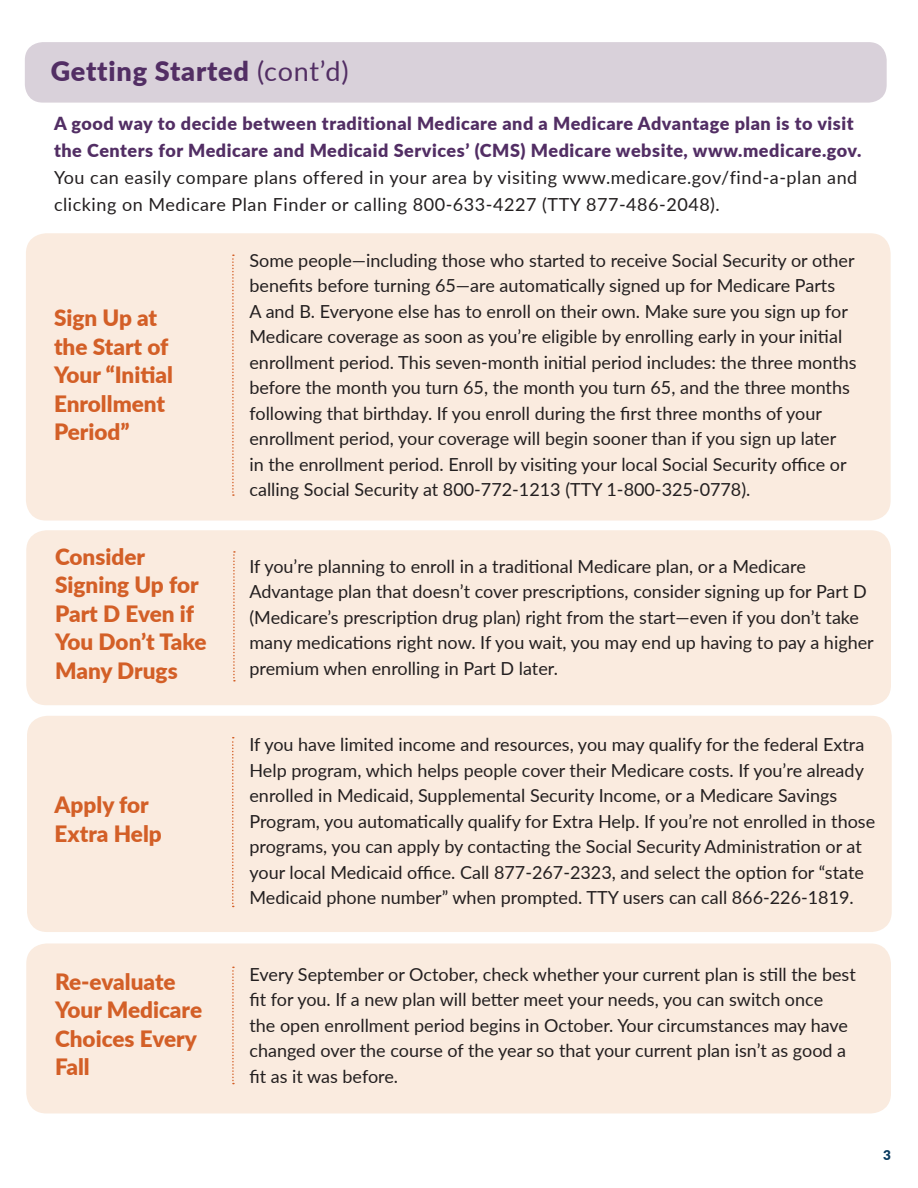
<style>
.page{position:relative;width:918px;height:1188px;background:#fff}
.page>*{position:absolute;margin:0;border:0;box-sizing:border-box;transform-origin:0 0}
.t1{font:900 27px "Lato";letter-spacing:.03em;color:#522e64}
.t2{font:900 22.5px/28.5px "Lato";color:#d35f27}
.t3{font:18px/25.5px "Lato";color:#231f20}
.t4{font:900 18px/27px "Lato";letter-spacing:.03em;color:#522e64}
.t5{font:900 13.5px "Lato";color:#083a5f}
.s1{font-weight:400}
.s2{font-weight:400;color:#231f20}
</style>
<div class="page">
<div style="left:26px;top:944px;width:865px;height:169px;background:#faebdf;border-radius:20px"></div>
<div style="left:27px;top:716px;width:865px;height:216px;background:#faebdf;border-radius:20px"></div>
<div style="left:26px;top:530px;width:865px;height:175px;background:#faebdf;border-radius:20px"></div>
<div style="left:26px;top:233px;width:865px;height:288px;background:#faebdf;border-radius:20px"></div>
<div style="left:25px;top:42px;width:862px;height:61px;background:#d9d1da;border-radius:18px"></div>
<svg style="left:232px;top:255px;width:2px;height:241px"></svg>
<svg style="left:233px;top:551px;width:2px;height:131px"></svg>
<svg style="left:232px;top:737px;width:2px;height:170px"></svg>
<svg style="left:232px;top:967px;width:2px;height:117px"></svg>
<p class="t1" style="left:51px;top:51px;width:299px">Getting Started <span class="s1">(cont’d)</span></p>
<p class="t4" style="left:54px;top:110px;width:809px">A good way to decide between traditional Medicare and a Medicare Advantage plan is to visit the Centers for Medicare and Medicaid Services’ (CMS) Medicare website, www.medicare.gov.<br><span class="s2">You can easily compare plans offered in your area by visiting www.medicare.gov/find-a-plan and clicking on Medicare Plan Finder or calling 800-633-4227 (TTY 877-486-2048).</span></p>
<p class="t2" style="left:54px;top:303px;width:121px">Sign Up at the Start of<br>Your “Initial<br>Enrollment<br>Period”</p>
<p class="t2" style="left:55px;top:541px;width:153px">Consider<br>Signing Up for<br>Part D Even if<br>You Don’t Take<br>Many Drugs</p>
<p class="t2" style="left:55px;top:790px;width:109px">Apply for<br>Extra Help</p>
<p class="t2" style="left:55px;top:966px;width:149px">Re-evaluate<br>Your Medicare<br>Choices Every<br>Fall</p>
<p class="t3" style="left:249px;top:247px;width:609px">Some people—including those who started to receive Social Security or other benefits before turning 65—are automatically signed up for Medicare Parts<br>A and B. Everyone else has to enroll on their own. Make sure you sign up for Medicare coverage as soon as you’re eligible by enrolling early in your initial enrollment period. This seven-month initial period includes: the three months before the month you turn 65, the month you turn 65, and the three months following that birthday. If you enroll during the first three months of your enrollment period, your coverage will begin sooner than if you sign up later<br>in the enrollment period. Enroll by visiting your local Social Security office or calling Social Security at 800-772-1213 (TTY 1-800-325-0778).</p>
<p class="t3" style="left:249px;top:553px;width:626px">If you’re planning to enroll in a traditional Medicare plan, or a Medicare Advantage plan that doesn’t cover prescriptions, consider signing up for Part D (Medicare’s prescription drug plan) right from the start—even if you don’t take many medications right now. If you wait, you may end up having to pay a higher premium when enrolling in Part D later.</p>
<p class="t3" style="left:249px;top:731px;width:627px">If you have limited income and resources, you may qualify for the federal Extra Help program, which helps people cover their Medicare costs. If you’re already enrolled in Medicaid, Supplemental Security Income, or a Medicare Savings Program, you automatically qualify for Extra Help. If you’re not enrolled in those programs, you can apply by contacting the Social Security Administration or at your local Medicaid office. Call 877-267-2323, and select the option for “state Medicaid phone number” when prompted. TTY users can call 866-226-1819.</p>
<p class="t3" style="left:249px;top:961px;width:608px">Every September or October, check whether your current plan is still the best fit for you. If a new plan will better meet your needs, you can switch once<br>the open enrollment period begins in October. Your circumstances may have changed over the course of the year so that your current plan isn’t as good a fit as it was before.</p>
<p class="t5" style="left:883px;top:1145px;width:9px">3</p>
</div>
